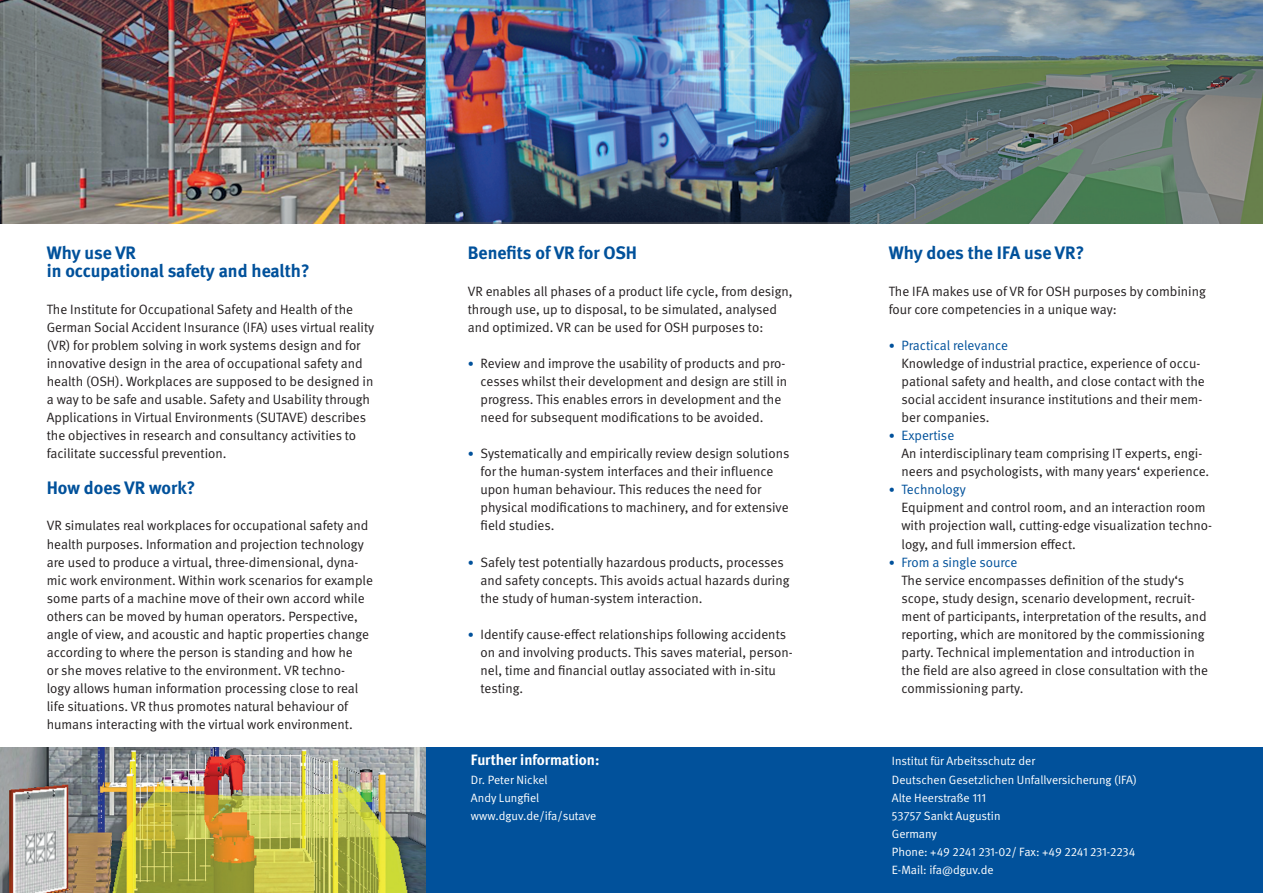
<style>
.page{position:relative;width:1263px;height:893px;background:#fff}
.page>*{position:absolute;margin:0;border:0;box-sizing:border-box;transform-origin:0 0}
.Überschrift_1_1_bis{font:700 18px/18px "DGUV Meta";color:#01519b}
.Grundtext{font:700 15px "DGUV Meta";color:#fff}
.Grundtext-2{font:13.5px/18px "DGUV Meta";color:#231f20}
.Überschrift_1_1_bis-2{font:13.5px/18px "DGUV Meta";color:#231f20}
.Grundtext-3{font:12px/18px "DGUV Meta";color:#fff}
.s1{font-size:12px;color:#01519b}
.s2{color:#01519b}
</style>
<div class="page">
<div style="left:421px;top:747px;width:421px;height:146px;background:#01519b"></div>
<div style="left:838px;top:747px;width:425px;height:146px;background:#01519b"></div>
<img style="left:0;top:747px;width:425px;height:146px">
<img style="left:0;top:0;width:1263px;height:223px">
<img style="left:425px;top:0;width:425px;height:223px">
<p class="Überschrift_1_1_bis" style="left:47px;top:245px;width:264px">Why use VR<br>in occupational safety and health?</p>
<p class="Grundtext-2" style="left:47px;top:300px;width:329px">The Institute for Occupational Safety and Health of the German Social Accident Insurance (IFA) uses virtual reality (VR) for problem solving in work systems design and for innovative design in the area of occupational safety and health (OSH). Workplaces are supposed to be designed in a way to be safe and usable. Safety and Usability through Applications in Virtual Environments (SUTAVE) describes the objectives in research and consultancy activities to facilitate successful prevention.</p>
<p class="Überschrift_1_1_bis" style="left:47px;top:480px;width:150px">How does VR work?</p>
<p class="Grundtext-2" style="left:47px;top:517px;width:328px">VR simulates real workplaces for occupational safety and health purposes. Information and projection technology are used to produce a virtual, three-dimensional, dyna&shy;mic work environment. Within work scenarios for example some parts of a machine move of their own accord while others can be moved by human operators. Perspective, angle of view, and acoustic and haptic properties change according to where the person is standing and how he<br>or she moves relative to the environment. VR techno-<br>logy allows human information processing close to real life situations. VR thus promotes natural behaviour of humans interacting with the virtual work environment.</p>
<p class="Überschrift_1_1_bis" style="left:468px;top:245px;width:171px">Benefits of VR for OSH</p>
<p class="Überschrift_1_1_bis-2" style="left:468px;top:282px;width:326px">VR enables all phases of a product life cycle, from design, through use, up to disposal, to be simulated, analysed and optimized. VR can be used for OSH purposes to:</p>
<p class="Grundtext-2" style="left:480px;top:354px;width:308px;text-indent:-13px"><span class="s1">•</span> Review and improve the usability of products and pro&shy;cesses whilst their development and design are still in progress. This enables errors in development and the need for subsequent modifications to be avoided.</p>
<p class="Grundtext-2" style="left:480px;top:445px;width:310px;text-indent:-13px"><span class="s1">•</span> Systematically and empirically review design solutions for the human-system interfaces and their influence upon human behaviour. This reduces the need for physical modifications to machinery, and for extensive field studies.</p>
<p class="Grundtext-2" style="left:480px;top:553px;width:311px;text-indent:-13px"><span class="s1">•</span> Safely test potentially hazardous products, processes and safety concepts. This avoids actual hazards during the study of human-system interaction.</p>
<p class="Grundtext-2" style="left:480px;top:626px;width:314px;text-indent:-13px"><span class="s1">•</span> Identify cause-effect relationships following accidents on and involving products. This saves material, person&shy;nel, time and financial outlay associated with in-situ testing.</p>
<p class="Grundtext" style="left:471px;top:751px;width:130px">Further information:</p>
<p class="Grundtext-3" style="left:471px;top:771px;width:127px">Dr. Peter Nickel<br>Andy Lungfiel www.dguv.de/ifa/sutave</p>
<p class="Überschrift_1_1_bis" style="left:889px;top:245px;width:197px">Why does the IFA use VR?</p>
<p class="Grundtext-2" style="left:889px;top:282px;width:319px">The IFA makes use of VR for OSH purposes by combining four core competencies in a unique way:</p>
<p class="Grundtext-2" style="left:901px;top:336px;width:305px;text-indent:-13px"><span class="s1">•</span> <span class="s2">Practical relevance<br></span>Knowledge of industrial practice, experience of occu&shy;pational safety and health, and close contact with the social accident insurance institutions and their mem&shy;ber companies.</p>
<p class="Grundtext-2" style="left:901px;top:427px;width:309px;text-indent:-13px"><span class="s1">•</span> <span class="s2">Expertise<br></span>An interdisciplinary team comprising IT experts, engi&shy;neers and psychologists, with many years‘ experience.</p>
<p class="Grundtext-2" style="left:901px;top:481px;width:312px;text-indent:-13px"><span class="s1">•</span> <span class="s2">Technology<br></span>Equipment and control room, and an interaction room with projection wall, cutting-edge visualization techno&shy;logy, and full immersion effect.</p>
<p class="Grundtext-2" style="left:901px;top:553px;width:308px;text-indent:-13px"><span class="s1">•</span> <span class="s2">From a single source<br></span>The service encompasses definition of the study‘s scope, study design, scenario development, recruit&shy;ment of participants, interpretation of the results, and reporting, which are monitored by the commissioning party. Technical implementation and introduction in the field are also agreed in close consultation with the commissioning party.</p>
<p class="Grundtext-3" style="left:892px;top:752px;width:246px">Institut für Arbeitsschutz der<br>Deutschen Gesetzlichen Unfallversicherung (IFA)<br>Alte Heerstraße 111<br>53757 Sankt Augustin<br>Germany<br>Phone: +49 2241 231-02/ Fax: +49 2241 231-2234<br>E-Mail: ifa@dguv.de</p>
</div>
